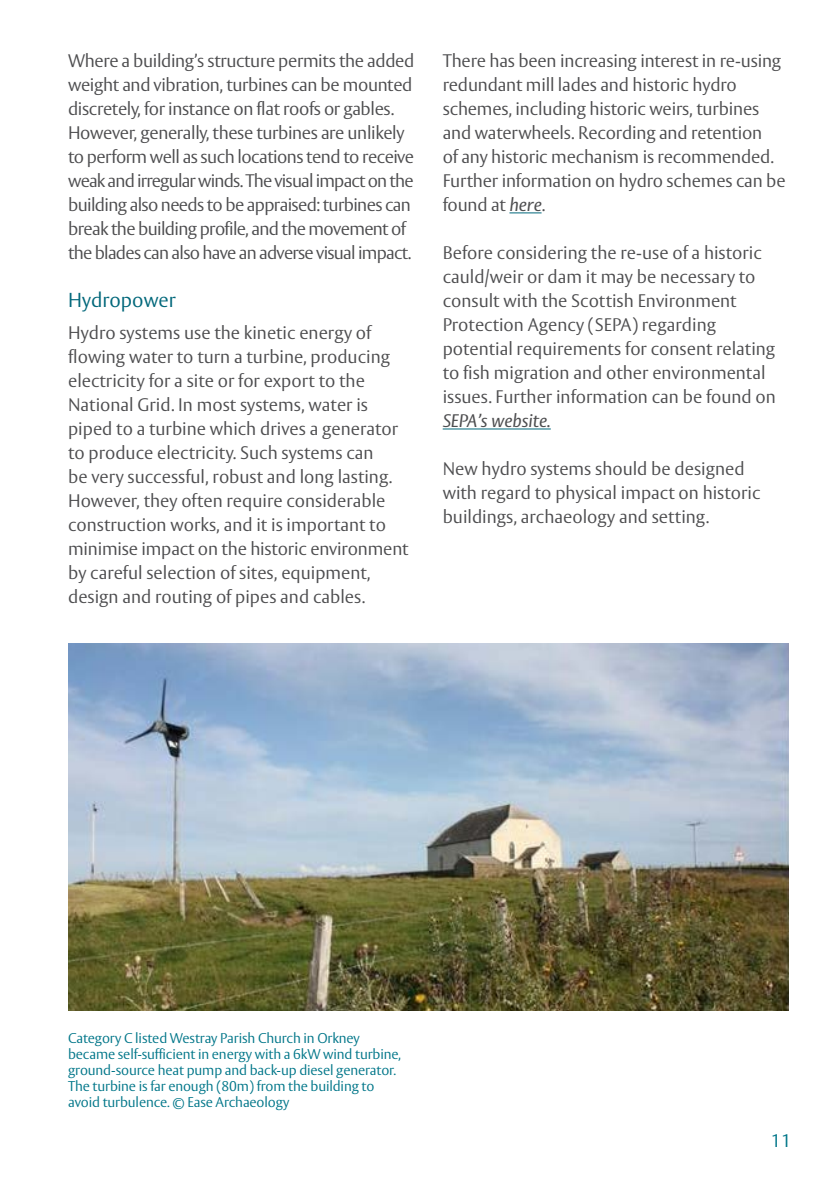
<style>
.page{position:relative;width:840px;height:1191px;background:#fff}
.page>*{position:absolute;margin:0;border:0;box-sizing:border-box;transform-origin:0 0}
.t1{font:300 20px "HS Vesta";color:#00677a}
.t2{font:300 18px/24px "HS Vesta";color:#4d4d4f}
.t3{font:300 18px/24px "HS Vesta";letter-spacing:-.03em;color:#4d4d4f}
.t4{font:italic 18px "HS Vesta";color:#4d4d4f}
.t5{font:300 18px "HS Vesta";color:#007689}
.t6{font:300 14px/16px "HS Vesta";letter-spacing:-.01em;color:#007689}
.s1{font-weight:400;font-style:italic}
</style>
<div class="page">
<hr style="left:509px;top:212px;width:32px;height:1px;background:#00677a">
<hr style="left:442px;top:428px;width:108px;height:1px;background:#00677a">
<img style="left:68px;top:643px;width:720px;height:368px">
<p class="t3" style="left:68px;top:50px;width:347px">Where a building’s structure permits the added weight and vibration, turbines can be mounted discretely, for instance on flat roofs or gables.<br>However, generally, these turbines are unlikely to perform well as such locations tend to receive weak and irregular winds. The visual impact on the building also needs to be appraised: turbines can break the building profile, and the movement of the blades can also have an adverse visual impact.</p>
<p class="t1" style="left:68px;top:288px;width:109px">Hydropower</p>
<p class="t2" style="left:68px;top:322px;width:342px">Hydro systems use the kinetic energy of flowing water to turn a turbine, producing electricity for a site or for export to the National Grid. In most systems, water is piped to a turbine which drives a generator to produce electricity. Such systems can<br>be very successful, robust and long lasting.<br>However, they often require considerable construction works, and it is important to minimise impact on the historic environment by careful selection of sites, equipment, design and routing of pipes and cables.</p>
<p class="t2" style="left:442px;top:50px;width:344px">There has been increasing interest in re-using redundant mill lades and historic hydro schemes, including historic weirs, turbines and waterwheels. Recording and retention<br>of any historic mechanism is recommended.<br>Further information on hydro schemes can be found at <span class="s1">here</span>.</p>
<p class="t2" style="left:442px;top:242px;width:334px">Before considering the re-use of a historic cauld/weir or dam it may be necessary to consult with the Scottish Environment Protection Agency (SEPA) regarding potential requirements for consent relating to fish migration and other environmental issues. Further information can be found on</p>
<p class="t4" style="left:442px;top:410px;width:109px">SEPA’s website.</p>
<p class="t2" style="left:442px;top:457px;width:319px">New hydro systems should be designed with regard to physical impact on historic buildings, archaeology and setting.</p>
<p class="t6" style="left:68px;top:1031px;width:334px">Category C listed Westray Parish Church in Orkney became self-sufficient in energy with a 6kW wind turbine, ground-source heat pump and back-up diesel generator.<br>The turbine is far enough (80m) from the building to avoid turbulence. © Ease Archaeology</p>
<p class="t5" style="left:770px;top:1130px;width:22px">11</p>
</div>
